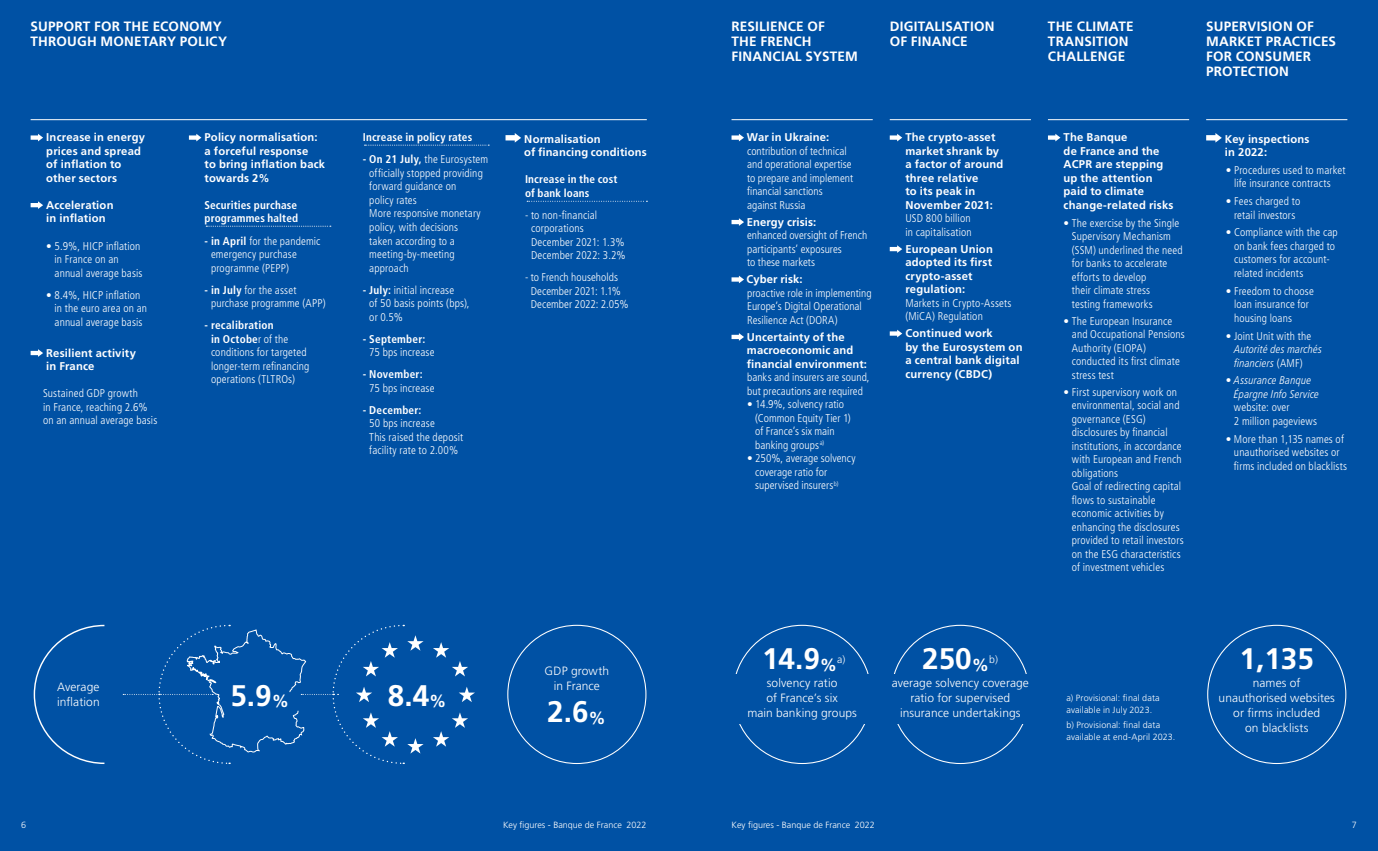
<style>
.page{position:relative;width:1378px;height:851px;background:#fff}
.page>*{position:absolute;margin:0;border:0;box-sizing:border-box;transform-origin:0 0}
.t1{font:700 29.7px "Frutiger LT Std";color:#fff}
.t2{font:700 13.5px/15px "Frutiger LT Std";letter-spacing:.015em;color:#fff}
.t3{font:300 12px/15px "Frutiger LT Std";letter-spacing:.005em;color:#fff;text-align:center}
.t4{font:300 condensed 11.25px/13.5px "Frutiger LT Std";letter-spacing:.01em;color:#fff}
.t5{font:700 11.25px/13.5px "Frutiger LT Std";letter-spacing:.015em;color:#fff}
.t6{font:700 condensed 11.25px/13.5px "Frutiger LT Std";letter-spacing:.01em;color:#fff}
.t7{font:italic 300 condensed 11.25px/13.5px "Frutiger LT Std";letter-spacing:.01em;color:#fff}
.t8{font:300 9px/12px "Frutiger LT Std";letter-spacing:.01em;color:#fff}
.s1{font-weight:700}
.s2{font-size:17.4px}
.s3{font-style:normal}
</style>
<div class="page">
<div style="left:0;top:0;width:1378px;height:850px;background:#0051a4"></div>
<svg style="left:31px;top:134px;width:12px;height:7px"></svg>
<svg style="left:31px;top:201px;width:12px;height:8px"></svg>
<svg style="left:31px;top:349px;width:12px;height:8px"></svg>
<svg style="left:206px;top:226px;width:125px;height:1px"></svg>
<svg style="left:189px;top:134px;width:12px;height:7px"></svg>
<svg style="left:364px;top:145px;width:125px;height:1px"></svg>
<svg style="left:527px;top:201px;width:120px;height:1px"></svg>
<svg style="left:505px;top:133px;width:16px;height:9px"></svg>
<hr style="left:31px;top:119px;width:616px;height:1px;background:#fff">
<svg style="left:731px;top:134px;width:13px;height:7px"></svg>
<svg style="left:731px;top:218px;width:13px;height:8px"></svg>
<svg style="left:731px;top:275px;width:13px;height:8px"></svg>
<svg style="left:731px;top:333px;width:13px;height:8px"></svg>
<svg style="left:890px;top:134px;width:12px;height:7px"></svg>
<svg style="left:890px;top:245px;width:12px;height:8px"></svg>
<svg style="left:890px;top:329px;width:12px;height:8px"></svg>
<svg style="left:1048px;top:134px;width:12px;height:7px"></svg>
<svg style="left:1206px;top:133px;width:15px;height:9px"></svg>
<hr style="left:731px;top:119px;width:142px;height:1px;background:#fff">
<hr style="left:890px;top:119px;width:141px;height:1px;background:#fff">
<hr style="left:1048px;top:119px;width:141px;height:1px;background:#fff">
<hr style="left:1206px;top:119px;width:141px;height:1px;background:#fff">
<svg style="left:33px;top:624px;width:72px;height:140px"></svg>
<svg style="left:459px;top:687px;width:16px;height:15px"></svg>
<svg style="left:433px;top:642px;width:35px;height:34px"></svg>
<svg style="left:433px;top:712px;width:35px;height:34px"></svg>
<svg style="left:123px;top:624px;width:300px;height:140px"></svg>
<p class="t2" style="left:31px;top:20px;width:198px">SUPPORT FOR THE ECONOMY<br>THROUGH MONETARY POLICY</p>
<p class="t5" style="left:46px;top:132px;width:100px">Increase in energy prices and spread of inflation to other sectors</p>
<p class="t5" style="left:46px;top:199px;width:69px">Acceleration in inflation</p>
<p class="t4" style="left:55px;top:240px;width:89px;text-indent:-8px">• 5.9%, HICP inflation in France on an annual average basis</p>
<p class="t4" style="left:55px;top:289px;width:94px;text-indent:-8px">• 8.4%, HICP inflation in the euro area on an annual average basis</p>
<p class="t5" style="left:46px;top:347px;width:91px">Resilient activity in France</p>
<p class="t4" style="left:43px;top:387px;width:116px">Sustained GDP growth<br>in France, reaching 2.6% on an annual average basis</p>
<p class="t5" style="left:205px;top:132px;width:122px">Policy normalisation: a forceful response<br>to bring inflation back towards 2%</p>
<p class="t6" style="left:204px;top:199px;width:95px">Securities purchase programmes halted</p>
<p class="t4" style="left:211px;top:235px;width:111px;text-indent:-6px"><span class="s1">- in April</span> for the pandemic emergency purchase programme (PEPP)</p>
<p class="t4" style="left:211px;top:284px;width:116px;text-indent:-6px"><span class="s1">- in July</span> for the asset purchase programme (APP)</p>
<p class="t4" style="left:211px;top:319px;width:100px;text-indent:-6px"><span class="s1">- recalibration<br>in Octobe</span>r of the conditions for targeted longer-term refinancing operations (TLTROs)</p>
<p class="t6" style="left:363px;top:132px;width:111px">Increase in policy rates</p>
<p class="t4" style="left:369px;top:154px;width:120px;text-indent:-6px"><span class="s1">- On 21 July,</span> the Eurosystem officially stopped providing forward guidance on<br>policy rates<br>More responsive monetary policy, with decisions<br>taken according to a meeting-by-meeting approach</p>
<p class="t4" style="left:369px;top:284px;width:102px;text-indent:-6px"><span class="s1">- July:</span> initial increase<br>of 50 basis points (bps), or 0.5%</p>
<p class="t6" style="left:363px;top:333px;width:64px">- September:</p>
<p class="t4" style="left:369px;top:346px;width:67px">75 bps increase</p>
<p class="t6" style="left:363px;top:368px;width:61px">- November:</p>
<p class="t4" style="left:369px;top:382px;width:67px">75 bps increase</p>
<p class="t6" style="left:363px;top:404px;width:60px">- December:</p>
<p class="t4" style="left:369px;top:417px;width:96px">50 bps increase<br>This raised the deposit facility rate to 2.00%</p>
<p class="t5" style="left:524px;top:133px;width:124px">Normalisation<br>of financing conditions</p>
<p class="t6" style="left:525px;top:173px;width:94px">Increase in the cost of bank loans</p>
<p class="t4" style="left:531px;top:209px;width:96px;text-indent:-6px">- to non-financial corporations<br>December 2021: 1.3%<br>December 2022: 3.2%</p>
<p class="t4" style="left:531px;top:271px;width:99px;text-indent:-6px">- to French households<br>December 2021: 1.1%<br>December 2022: 2.05%</p>
<p class="t3" style="left:57px;top:679px;width:44px;text-align:left">Average inflation</p>
<h1 class="t1" style="left:388px;top:682px;width:60px">8.4<span class="s2">%</span></h1>
<h1 class="t1" style="left:230px;top:682px;width:60px">5.9<span class="s2">%</span></h1>
<p class="t3" style="left:544px;top:664px;width:66px">GDP growth in France</p>
<h1 class="t1" style="left:547px;top:699px;width:60px">2.6<span class="s2">%</span></h1>
<p class="t2" style="left:731px;top:20px;width:128px">RESILIENCE OF<br>THE FRENCH<br>FINANCIAL SYSTEM</p>
<p class="t2" style="left:890px;top:20px;width:106px">DIGITALISATION<br>OF FINANCE</p>
<p class="t2" style="left:1048px;top:20px;width:87px">THE CLIMATE<br>TRANSITION<br>CHALLENGE</p>
<p class="t2" style="left:1206px;top:20px;width:131px">SUPERVISION OF<br>MARKET PRACTICES<br>FOR CONSUMER<br>PROTECTION</p>
<p class="t5" style="left:747px;top:132px;width:84px">War in Ukraine:</p>
<p class="t4" style="left:747px;top:145px;width:108px">contribution of technical and operational expertise to prepare and implement financial sanctions against Russia</p>
<p class="t5" style="left:747px;top:216px;width:71px">Energy crisis:</p>
<p class="t4" style="left:747px;top:229px;width:122px">enhanced oversight of French participants’ exposures<br>to these markets</p>
<p class="t5" style="left:746px;top:273px;width:58px">Cyber risk:</p>
<p class="t4" style="left:747px;top:287px;width:126px">proactive role in implementing<br>Europe’s Digital Operational<br>Resilience Act (DORA)</p>
<p class="t5" style="left:747px;top:331px;width:122px">Uncertainty of the macroeconomic and financial environment:</p>
<p class="t4" style="left:747px;top:371px;width:124px">banks and insurers are sound, but precautions are required</p>
<p class="t4" style="left:755px;top:398px;width:97px;text-indent:-8px">• 14.9%, solvency ratio (Common Equity Tier 1) of France’s six main banking groups<sup>a)</sup></p>
<p class="t4" style="left:755px;top:452px;width:102px;text-indent:-8px">• 250%, average solvency coverage ratio for supervised insurers<sup>b)</sup></p>
<p class="t5" style="left:905px;top:132px;width:100px">The crypto-asset market shrank by a factor of around three relative<br>to its peak in<br>November 2021:</p>
<p class="t4" style="left:905px;top:213px;width:68px">USD 800 billion in capitalisation</p>
<p class="t5" style="left:905px;top:243px;width:89px">European Union adopted its first crypto-asset regulation:</p>
<p class="t4" style="left:905px;top:297px;width:108px">Markets in Crypto-Assets (MiCA) Regulation</p>
<p class="t5" style="left:905px;top:327px;width:119px">Continued work<br>by the Eurosystem on a central bank digital currency (CBDC)</p>
<h1 class="t1" style="left:762px;top:646px;width:85px">14.9<span class="s2">%</span><sup>a)</sup></h1>
<h1 class="t1" style="left:922px;top:646px;width:77px">250<span class="s2">%</span><sup>b)</sup></h1>
<p class="t3" style="left:891px;top:676px;width:139px">average solvency coverage ratio for supervised insurance undertakings</p>
<p class="t3" style="left:747px;top:676px;width:111px">solvency ratio<br>of France’s six<br>main banking groups</p>
<p class="t5" style="left:1063px;top:132px;width:111px">The Banque<br>de France and the<br>ACPR are stepping up the attention paid to climate change-related risks</p>
<p class="t4" style="left:1072px;top:217px;width:112px;text-indent:-8px">• The exercise by the Single<br>Supervisory Mechanism (SSM) underlined the need for banks to accelerate efforts to develop<br>their climate stress<br>testing frameworks</p>
<p class="t4" style="left:1072px;top:315px;width:114px;text-indent:-8px">• The European Insurance and Occupational Pensions<br>Authority (EIOPA) conducted its first climate stress test</p>
<p class="t4" style="left:1072px;top:386px;width:113px;text-indent:-8px">• First supervisory work on environmental, social and governance (ESG) disclosures by financial institutions, in accordance with European and French obligations<br>Goal of redirecting capital flows to sustainable economic activities by enhancing the disclosures provided to retail investors on the ESG characteristics of investment vehicles</p>
<p class="t8" style="left:1066px;top:692px;width:95px">a) Provisional: final data available in July 2023.</p>
<p class="t8" style="left:1066px;top:719px;width:110px">b) Provisional: final data available at end-April 2023.</p>
<p class="t5" style="left:1225px;top:133px;width:86px">Key inspections in 2022:</p>
<p class="t4" style="left:1225px;top:164px;width:121px;text-align:center">• Procedures used to market life insurance contracts</p>
<p class="t4" style="left:1225px;top:195px;width:76px;text-align:center">• Fees charged to retail investors</p>
<p class="t4" style="left:1234px;top:226px;width:105px;text-indent:-8px">• Compliance with the cap on bank fees charged to customers for account&shy;related incidents</p>
<p class="t4" style="left:1234px;top:285px;width:81px;text-indent:-8px">• Freedom to choose loan insurance for housing loans</p>
<p class="t4" style="left:1225px;top:329px;width:87px">• Joint Unit with the</p>
<p class="t7" style="left:1234px;top:342px;width:90px">Autorité des marchés financiers <span class="s3">(AMF)</span></p>
<p class="t7" style="left:1234px;top:374px;width:87px;text-indent:-8px"><span class="s3">•</span> Assurance Banque<br>Épargne Info Service</p>
<p class="t4" style="left:1234px;top:401px;width:85px">website: over<br>2 million pageviews</p>
<p class="t4" style="left:1234px;top:432px;width:115px;text-indent:-8px">• More than 1,135 names of unauthorised websites or firms included on blacklists</p>
<h1 class="t1" style="left:1239px;top:646px;width:76px">1,135</h1>
<p class="t3" style="left:1218px;top:676px;width:118px">names of unauthorised websites or firms included<br>on blacklists</p>
<p class="t8" style="left:21px;top:819px;width:7px">6</p>
<p class="t8" style="left:503px;top:819px;width:145px">Key figures - Banque de France 2022</p>
<p class="t8" style="left:731px;top:819px;width:145px">Key figures - Banque de France 2022</p>
<p class="t8" style="left:1351px;top:819px;width:7px">7</p>
</div>
